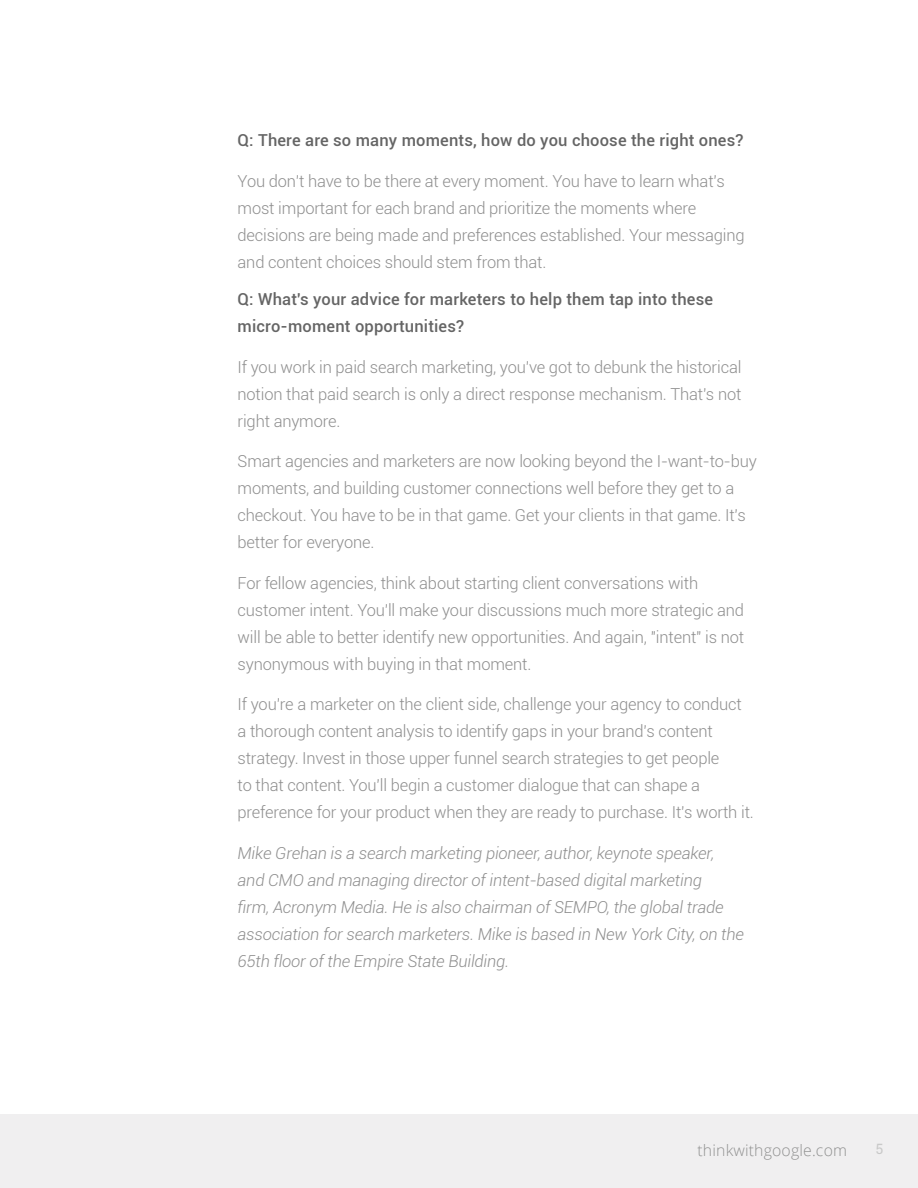
<style>
.page{position:relative;width:918px;height:1188px;background:#fff}
.page>*{position:absolute;margin:0;border:0;box-sizing:border-box;transform-origin:0 0}
.t1{font:300 16.5px/27px "Roboto";letter-spacing:-.01em;color:#8e8e8e}
.t2{font:italic 300 16.5px/27px "Roboto";letter-spacing:-.01em;color:#8e8e8e}
.t3{font:500 16.5px/27px "Roboto";letter-spacing:.01em;color:#656565}
.t4{font:300 15.75px "Open Sans";letter-spacing:.01em;color:#666766}
.t5{font:14.25px "Roboto";color:#c9c9c9}
</style>
<div class="page">
<div style="left:0;top:1114px;width:918px;height:74px;background:#f0eff0"></div>
<p class="t3" style="left:238px;top:126px;width:507px">Q: There are so many moments, how do you choose the right ones?</p>
<p class="t1" style="left:238px;top:167px;width:509px">You don't have to be there at every moment. You have to learn what's most important for each brand and prioritize the moments where decisions are being made and preferences established. Your messaging and content choices should stem from that.</p>
<p class="t3" style="left:238px;top:285px;width:477px">Q: What's your advice for marketers to help them tap into these micro-moment opportunities?</p>
<p class="t1" style="left:238px;top:353px;width:505px;text-align:justify">If you work in paid search marketing, you've got to debunk the historical notion that paid search is only a direct response mechanism. That's not right anymore.</p>
<p class="t1" style="left:238px;top:447px;width:521px">Smart agencies and marketers are now looking beyond the I-want-to-buy moments, and building customer connections well before they get to a checkout. You have to be in that game. Get your clients in that game. It's better for everyone.</p>
<p class="t1" style="left:238px;top:569px;width:508px">For fellow agencies, think about starting client conversations with customer intent. You'll make your discussions much more strategic and will be able to better identify new opportunities. And again, "intent" is not synonymous with buying in that moment.</p>
<p class="t1" style="left:238px;top:690px;width:518px">If you're a marketer on the client side, challenge your agency to conduct a thorough content analysis to identify gaps in your brand's content strategy. Invest in those upper funnel search strategies to get people<br>to that content. You'll begin a customer dialogue that can shape a preference for your product when they are ready to purchase. It's worth it.</p>
<p class="t2" style="left:238px;top:839px;width:508px">Mike Grehan is a search marketing pioneer, author, keynote speaker, and CMO and managing director of intent-based digital marketing<br>firm, Acronym Media. He is also chairman of SEMPO, the global trade association for search marketers. Mike is based in New York City, on the 65th floor of the Empire State Building.</p>
<p class="t4" style="left:698px;top:1140px;width:151px">thinkwithgoogle.com</p>
<p class="t5" style="left:876px;top:1139px;width:10px">5</p>
</div>
